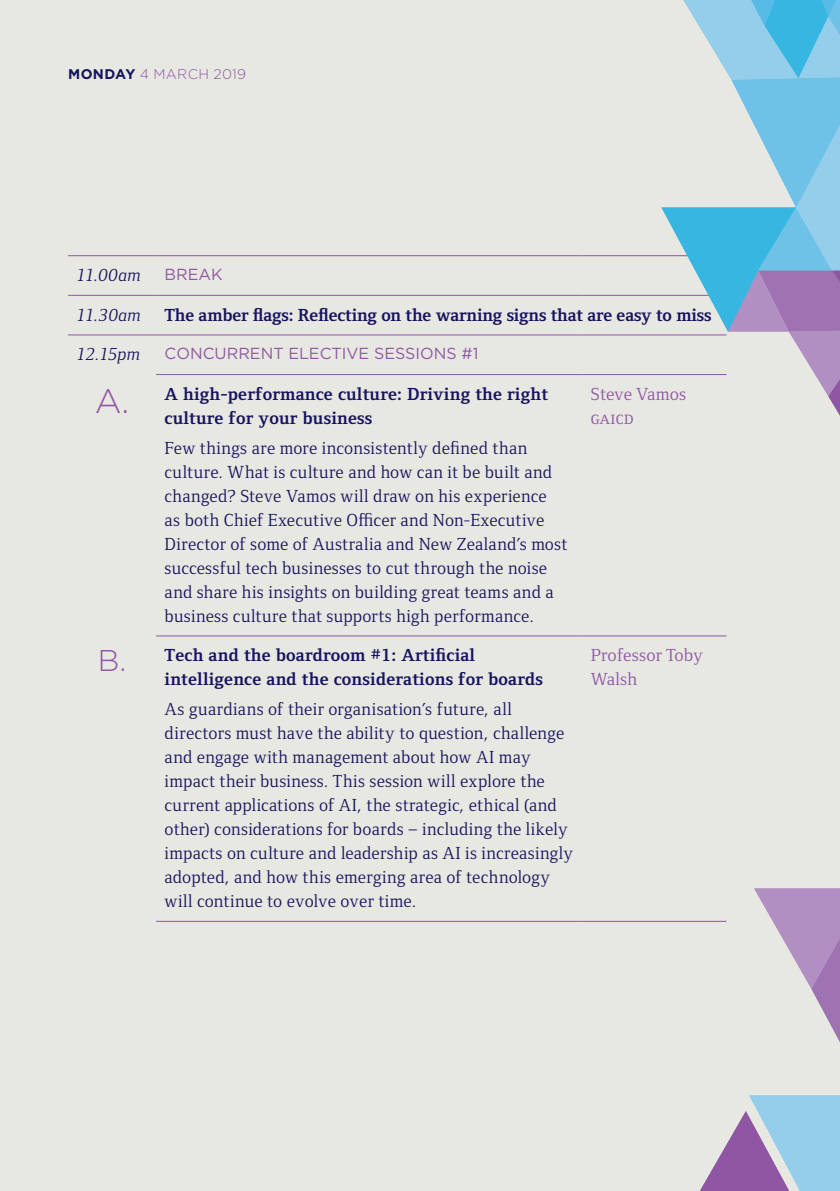
<style>
.page{position:relative;width:840px;height:1191px;background:#fff}
.page>*{position:absolute;margin:0;border:0;box-sizing:border-box;transform-origin:0 0}
.t1{font:18px/24px "Foundry Form Serif";letter-spacing:.015em;color:#16135f}
.t2{font:700 18px/24px "Foundry Form Serif";letter-spacing:.01em;color:#16135f}
.t3{font:700 18px "Foundry Form Serif";letter-spacing:-.01em;color:#16135f}
.t4{font:18px/24px "Foundry Form Serif";letter-spacing:.01em;color:#8e56a3}
.t5{font:italic 18px "Foundry Form Serif";letter-spacing:.015em;color:#16135f}
.t6{font:16px "Gotham";color:#8e56a3}
.t7{font:300 14px "Gotham";letter-spacing:.025em;color:#8e56a3}
.s1{font-weight:700;color:#16135f}
.s2{font-family:"Gotham";font-weight:300;font-size:34px;color:#8e56a3}
.s3{font-family:"Gotham";font-weight:300;font-size:30px;color:#8e56a3}
</style>
<div class="page">
<div style="left:0;top:0;width:839px;height:1191px;background:#e8e8e2"></div>
<hr style="left:68px;top:255px;width:88px;height:1px;background:#8e56a3">
<hr style="left:156px;top:255px;width:426px;height:1px;background:#8e56a3">
<hr style="left:582px;top:255px;width:144px;height:1px;background:#8e56a3">
<hr style="left:68px;top:295px;width:88px;height:1px;background:#8e56a3">
<hr style="left:156px;top:295px;width:426px;height:1px;background:#8e56a3">
<hr style="left:582px;top:295px;width:144px;height:1px;background:#8e56a3">
<hr style="left:156px;top:334px;width:426px;height:1px;background:#8e56a3">
<hr style="left:582px;top:334px;width:144px;height:1px;background:#8e56a3">
<hr style="left:156px;top:374px;width:426px;height:1px;background:#8e56a3">
<hr style="left:582px;top:374px;width:144px;height:1px;background:#8e56a3">
<hr style="left:156px;top:635px;width:426px;height:1px;background:#8e56a3">
<hr style="left:582px;top:635px;width:144px;height:1px;background:#8e56a3">
<hr style="left:156px;top:920px;width:426px;height:1px;background:#8e56a3">
<hr style="left:582px;top:920px;width:144px;height:1px;background:#8e56a3">
<hr style="left:68px;top:334px;width:88px;height:1px;background:#8e56a3">
<svg style="left:687px;top:888px;width:152px;height:303px"></svg>
<svg style="left:661px;top:0;width:178px;height:414px"></svg>
<p class="t7" style="left:68px;top:65px;width:180px"><span class="s1">MONDAY</span> 4 MARCH 2019</p>
<p class="t5" style="left:77px;top:265px;width:66px">11.00am</p>
<p class="t6" style="left:164px;top:264px;width:59px">BREAK</p>
<p class="t5" style="left:77px;top:305px;width:66px">11.30am</p>
<p class="t3" style="left:164px;top:304px;width:548px">The amber flags: Reflecting on the warning signs that are easy to miss</p>
<p class="t5" style="left:77px;top:344px;width:65px">12.15pm</p>
<p class="t6" style="left:164px;top:343px;width:315px">CONCURRENT ELECTIVE SESSIONS #1</p>
<p class="t2" style="left:164px;top:382px;width:384px;text-indent:-70px"><span class="s2">A.</span> A high-performance culture: Driving the right culture for your business</p>
<p class="t1" style="left:164px;top:436px;width:404px">Few things are more inconsistently defined than culture. What is culture and how can it be built and changed? Steve Vamos will draw on his experience<br>as both Chief Executive Officer and Non-Executive Director of some of Australia and New Zealand’s most successful tech businesses to cut through the noise and share his insights on building great teams and a business culture that supports high performance.</p>
<p class="t4" style="left:590px;top:382px;width:97px">Steve Vamos gAICD</p>
<p class="t2" style="left:164px;top:643px;width:380px;text-indent:-67px"><span class="s3">B.</span> Tech and the boardroom #1: Artificial intelligence and the considerations for boards</p>
<p class="t1" style="left:164px;top:697px;width:410px">As guardians of their organisation’s future, all directors must have the ability to question, challenge and engage with management about how AI may impact their business. This session will explore the current applications of AI, the strategic, ethical (and other) considerations for boards – including the likely impacts on culture and leadership as AI is increasingly adopted, and how this emerging area of technology will continue to evolve over time.</p>
<p class="t4" style="left:590px;top:643px;width:114px">Professor Toby<br>Walsh</p>
</div>
